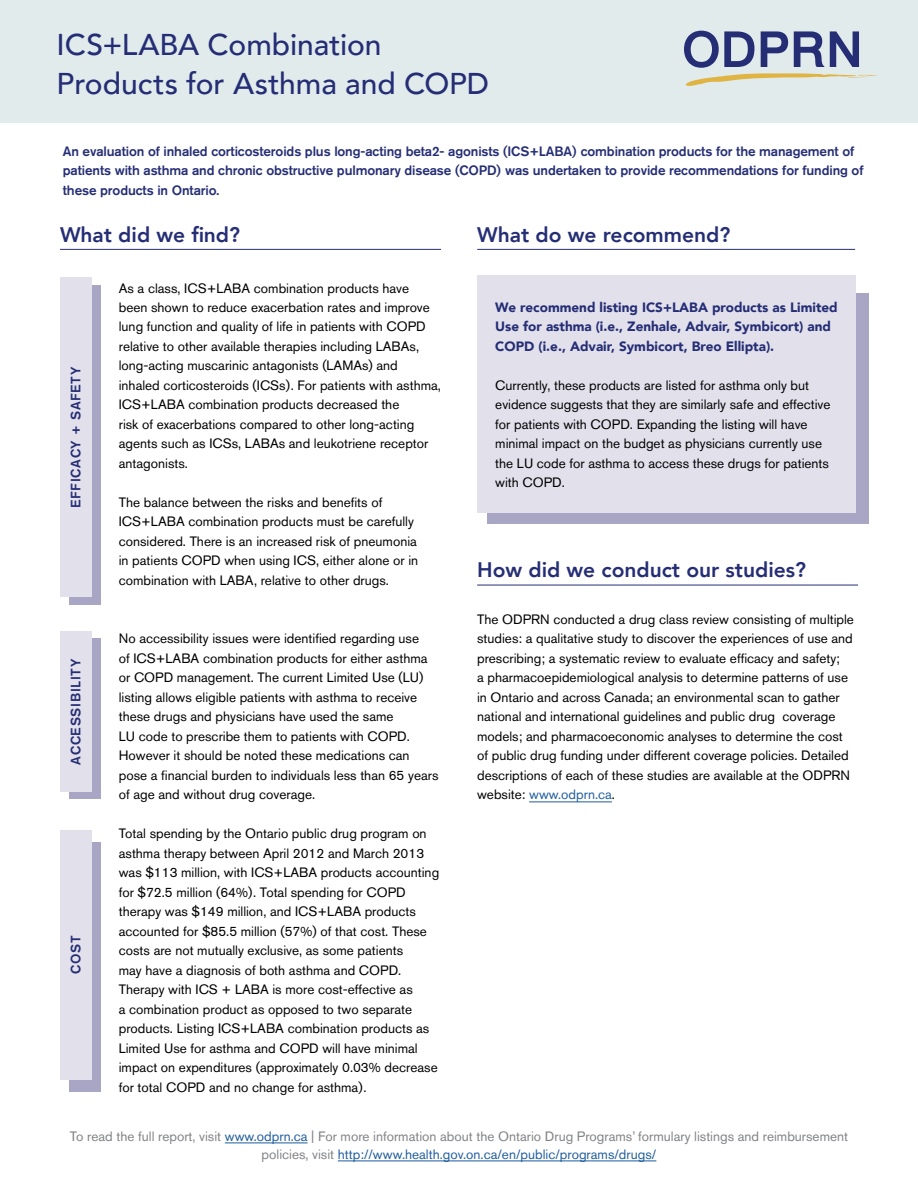
<style>
.page{position:relative;width:918px;height:1188px;background:#fff}
.page>*{position:absolute;margin:0;border:0;box-sizing:border-box;transform-origin:0 0}
.t1{font:500 30px/39px "Avenir";color:#252e75}
.t2{font:800 21px "Avenir";color:#252e75}
.t3{font:13.5px/19.5px "Akzidenz Grotesk BQ";color:#000}
.t4{font:500 13.5px/19.5px "Akzidenz Grotesk BQ";letter-spacing:-.01em;color:#252e75}
.t5{font:13.5px/18px "Akzidenz Grotesk BQ";color:#808285;text-align:center}
.t6{font:900 13.5px/19.5px "Avenir";color:#252e75}
.t7{font:500 13.5px "Akzidenz Grotesk BQ";letter-spacing:.05em;color:#252e75}
.s1{color:#215e9e}
</style>
<div class="page">
<div style="left:0;top:0;width:918px;height:123px;background:#e1ebeb"></div>
<svg style="left:684px;top:31px;width:193px;height:55px"></svg>
<div style="left:487px;top:294px;width:382px;height:230px;background:#a9a5c4"></div>
<hr style="left:60px;top:249px;width:381px;height:1px;background:#252e75">
<hr style="left:477px;top:249px;width:378px;height:1px;background:#252e75">
<hr style="left:477px;top:585px;width:381px;height:1px;background:#252e75">
<hr style="left:529px;top:801px;width:83px;height:1px;background:#215e9e">
<div style="left:477px;top:276px;width:379px;height:237px;background:#e2e0eb"></div>
<div style="left:69px;top:285px;width:31px;height:319px;background:#a9a5c4"></div>
<div style="left:69px;top:638px;width:31px;height:161px;background:#a9a5c4"></div>
<div style="left:69px;top:842px;width:31px;height:250px;background:#a9a5c4"></div>
<div style="left:60px;top:278px;width:32px;height:319px;background:#e2e0eb"></div>
<div style="left:60px;top:632px;width:32px;height:160px;background:#e2e0eb"></div>
<div style="left:60px;top:830px;width:32px;height:250px;background:#e2e0eb"></div>
<hr style="left:225px;top:1142px;width:83px;height:1px;background:#215e9e">
<hr style="left:338px;top:1160px;width:318px;height:1px;background:#215e9e">
<h1 class="t1" style="left:57px;top:23px;width:434px">ICS+LABA Combination<br>Products for Asthma and COPD</h1>
<p class="t4" style="left:63px;top:141px;width:802px">An evaluation of inhaled corticosteroids plus long-acting beta2- agonists (ICS+LABA) combination products for the management of patients with asthma and chronic obstructive pulmonary disease (COPD) was undertaken to provide recommendations for funding of these products in Ontario.</p>
<h2 class="t2" style="left:60px;top:218px;width:182px">What did we find?</h2>
<h2 class="t2" style="left:477px;top:218px;width:255px">What do we recommend?</h2>
<p class="t7" style="left:68px;top:508px;width:142px;rotate:-90deg">EFFICACY + SAFETY</p>
<p class="t7" style="left:76px;top:479px;width:69px;rotate:-90deg">EFFICACY</p>
<p class="t7" style="left:68px;top:765px;width:108px;rotate:-90deg">ACCESSIBILITY</p>
<p class="t7" style="left:76px;top:772px;width:108px;rotate:-90deg">ACCESSIBILITY</p>
<p class="t4" style="left:66px;top:974px;width:40px;rotate:-90deg">COST</p>
<p class="t4" style="left:75px;top:986px;width:40px;rotate:-90deg">COST</p>
<p class="t3" style="left:119px;top:278px;width:324px">As a class, ICS+LABA combination products have been shown to reduce exacerbation rates and improve lung function and quality of life in patients with COPD relative to other available therapies including LABAs, long-acting muscarinic antagonists (LAMAs) and inhaled corticosteroids (ICSs). For patients with asthma, ICS+LABA combination products decreased the<br>risk of exacerbations compared to other long-acting agents such as ICSs, LABAs and leukotriene receptor antagonists.</p>
<p class="t3" style="left:119px;top:492px;width:301px">The balance between the risks and benefits of ICS+LABA combination products must be carefully considered. There is an increased risk of pneumonia in patients COPD when using ICS, either alone or in combination with LABA, relative to other drugs.</p>
<p class="t3" style="left:119px;top:629px;width:321px">No accessibility issues were identified regarding use<br>of ICS+LABA combination products for either asthma or COPD management. The current Limited Use (LU) listing allows eligible patients with asthma to receive these drugs and physicians have used the same<br>LU code to prescribe them to patients with COPD.<br>However it should be noted these medications can pose a financial burden to individuals less than 65 years of age and without drug coverage.</p>
<p class="t3" style="left:119px;top:824px;width:322px">Total spending by the Ontario public drug program on asthma therapy between April 2012 and March 2013 was $113 million, with ICS+LABA products accounting for $72.5 million (64%). Total spending for COPD therapy was $149 million, and ICS+LABA products accounted for $85.5 million (57%) of that cost. These costs are not mutually exclusive, as some patients<br>may have a diagnosis of both asthma and COPD.<br>Therapy with ICS + LABA is more cost-effective as<br>a combination product as opposed to two separate products. Listing ICS+LABA combination products as Limited Use for asthma and COPD will have minimal impact on expenditures (approximately 0.03% decrease for total COPD and no change for asthma).</p>
<p class="t6" style="left:495px;top:297px;width:344px">We recommend listing ICS+LABA products as Limited<br>Use for asthma (i.e., Zenhale, Advair, Symbicort) and<br>COPD (i.e., Advair, Symbicort, Breo Ellipta).</p>
<p class="t3" style="left:495px;top:375px;width:337px">Currently, these products are listed for asthma only but evidence suggests that they are similarly safe and effective for patients with COPD. Expanding the listing will have minimal impact on the budget as physicians currently use the LU code for asthma to access these drugs for patients with COPD.</p>
<h2 class="t2" style="left:477px;top:554px;width:331px">How did we conduct our studies?</h2>
<p class="t3" style="left:477px;top:609px;width:378px">The ODPRN conducted a drug class review consisting of multiple studies: a qualitative study to discover the experiences of use and prescribing; a systematic review to evaluate efficacy and safety;<br>a pharmacoepidemiological analysis to determine patterns of use in Ontario and across Canada; an environmental scan to gather national and international guidelines and public drug coverage models; and pharmacoeconomic analyses to determine the cost of public drug funding under different coverage policies. Detailed descriptions of each of these studies are available at the ODPRN website: <span class="s1">www.odprn.ca</span>.</p>
<p class="t5" style="left:70px;top:1127px;width:780px">To read the full report, visit <span class="s1">www.odprn.ca</span> | For more information about the Ontario Drug Programs’ formulary listings and reimbursement policies, visit <span class="s1">http://www.health.gov.on.ca/en/public/programs/drugs/</span></p>
</div>
